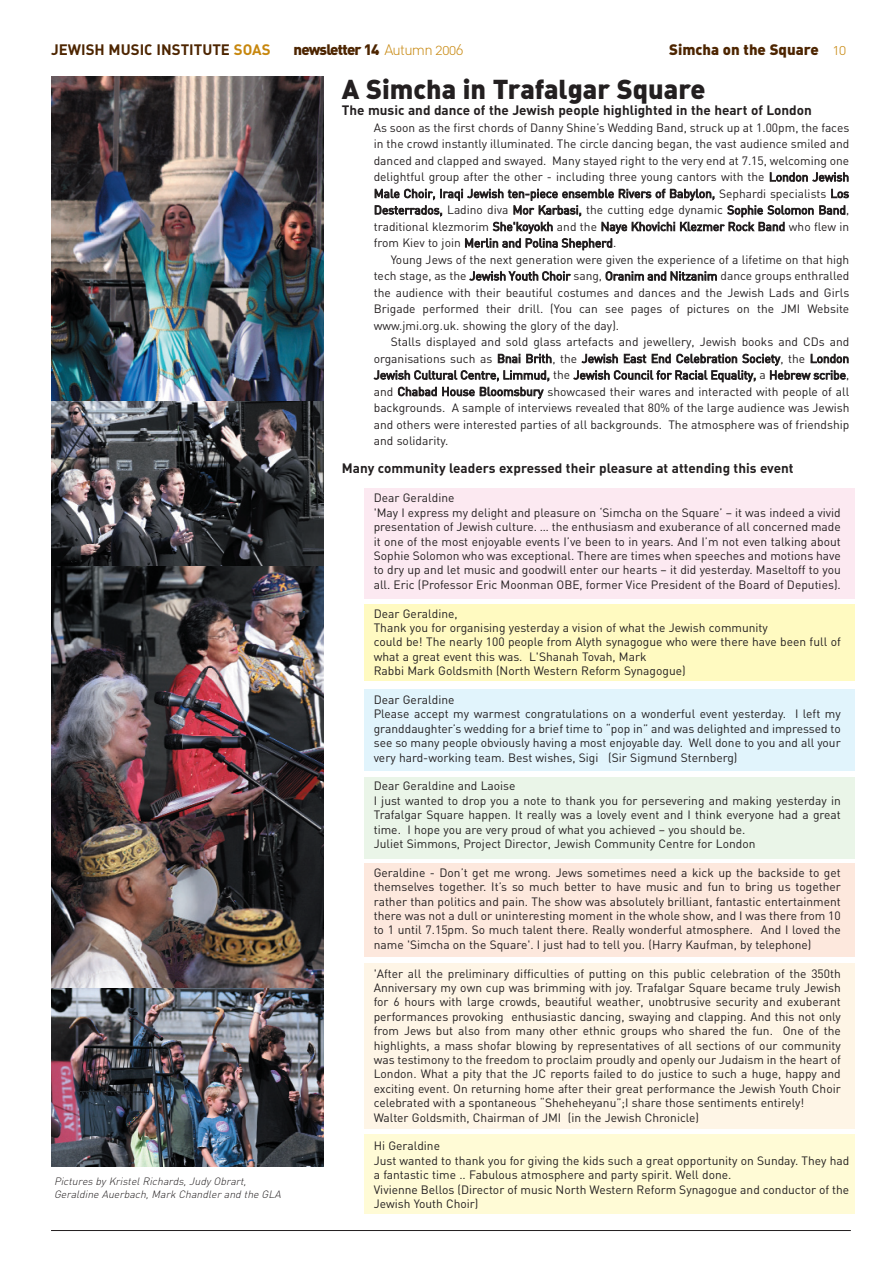
<style>
.page{position:relative;width:893px;height:1263px;background:#fff}
.page>*{position:absolute;margin:0;border:0;box-sizing:border-box;transform-origin:0 0}
.t1{font:27px "DIN Black Alternate";color:#231f20}
.t2{font:15px "DIN Bold Alternate";color:#4d2500}
.t3{font:900 15px "DIN";letter-spacing:-.055em;color:#4d2500}
.t4{font:15px "DIN Black Alternate";color:#4d2500}
.t5{font:700 13.5px "DIN";color:#231f20}
.t6{font:13.5px "DIN Bold Alternate";color:#231f20}
.t7{font:12px/14.4px "DIN";color:#231f20}
.t8{font:italic 300 10.5px/12.6px "DIN";color:#231f20}
.s1{color:#c7870e}
.s2{font-family:"DIN Light Alternate";font-weight:400;color:#c7870e}
.s3{font-family:"DIN Light Alternate";color:#c7870e}
</style>
<div class="page">
<div style="left:364px;top:488px;width:490px;height:110px;background:#fce9f1"></div>
<div style="left:364px;top:604px;width:490px;height:77px;background:#fffac1"></div>
<div style="left:364px;top:690px;width:490px;height:81px;background:#e1f4fc"></div>
<div style="left:364px;top:777px;width:490px;height:81px;background:#eaf5e8"></div>
<div style="left:364px;top:863px;width:490px;height:94px;background:#fde8dd"></div>
<div style="left:364px;top:963px;width:490px;height:166px;background:#fef5e6"></div>
<div style="left:364px;top:1134px;width:490px;height:80px;background:#fffbd6"></div>
<hr style="left:51px;top:1230px;width:799px;height:1px;background:#231f20">
<img style="left:51px;top:77px;width:272px;height:324px">
<img style="left:51px;top:565px;width:272px;height:423px">
<img style="left:51px;top:988px;width:272px;height:179px">
<img style="left:51px;top:401px;width:272px;height:164px">
<p class="t2" style="left:51px;top:44px;width:221px">JEWISH MUSIC INSTITUTE <span class="s1">SOAS</span></p>
<p class="t3" style="left:293px;top:44px;width:172px">newsletter 14 <span class="s2">Autumn 2006</span></p>
<p class="t4" style="left:669px;top:44px;width:179px">Simcha on the Square <span class="s3">10</span></p>
<h1 class="t1" style="left:342px;top:80px;width:365px">A Simcha in Trafalgar Square</h1>
<p class="t5" style="left:342px;top:106px;width:471px">The music and dance of the Jewish people highlighted in the heart of London</p>
<p class="t7" style="left:374px;top:121px;width:477px;line-height:16.5px;text-align:justify">As soon as the first chords of Danny Shine’s Wedding Band, struck up at 1.00pm, the faces in the crowd instantly illuminated. The circle dancing began, the vast audience smiled and danced and clapped and swayed. Many stayed right to the very end at 7.15, welcoming one delightful group after the other - including three young cantors with the London Jewish Male Choir, Iraqi Jewish ten-piece ensemble Rivers of Babylon, Sephardi specialists Los Desterrados, Ladino diva Mor Karbasi, the cutting edge dynamic Sophie Solomon Band, traditional klezmorim She'koyokh and the Naye Khovichi Klezmer Rock Band who flew in from Kiev to join Merlin and Polina Shepherd.</p>
<p class="t7" style="left:374px;top:253px;width:477px;line-height:16.5px;text-align:justify;text-indent:17px">Young Jews of the next generation were given the experience of a lifetime on that high tech stage, as the Jewish Youth Choir sang, Oranim and Nitzanim dance groups enthralled the audience with their beautiful costumes and dances and the Jewish Lads and Girls Brigade performed their drill. (You can see pages of pictures on the JMI Website www.jmi.org.uk. showing the glory of the day).</p>
<p class="t7" style="left:374px;top:335px;width:477px;line-height:16.5px;text-align:justify;text-indent:17px">Stalls displayed and sold glass artefacts and jewellery, Jewish books and CDs and organisations such as Bnai Brith, the Jewish East End Celebration Society, the London Jewish Cultural Centre, Limmud, the Jewish Council for Racial Equality, a Hebrew scribe, and Chabad House Bloomsbury showcased their wares and interacted with people of all backgrounds. A sample of interviews revealed that 80% of the large audience was Jewish and others were interested parties of all backgrounds. The atmosphere was of friendship and solidarity.</p>
<p class="t6" style="left:342px;top:464px;width:453px">Many community leaders expressed their pleasure at attending this event</p>
<p class="t7" style="left:374px;top:492px;width:468px">Dear Geraldine<br>'May I express my delight and pleasure on ‘Simcha on the Square’ – it was indeed a vivid presentation of Jewish culture. … the enthusiasm and exuberance of all concerned made it one of the most enjoyable events I’ve been to in years. And I’m not even talking about Sophie Solomon who was exceptional. There are times when speeches and motions have to dry up and let music and goodwill enter our hearts – it did yesterday. Maseltoff to you all. Eric (Professor Eric Moonman OBE, former Vice President of the Board of Deputies).</p>
<p class="t7" style="left:374px;top:608px;width:468px">Dear Geraldine,<br>Thank you for organising yesterday a vision of what the Jewish community<br>could be! The nearly 100 people from Alyth synagogue who were there have been full of what a great event this was. L'Shanah Tovah, Mark<br>Rabbi Mark Goldsmith (North Western Reform Synagogue)</p>
<p class="t7" style="left:374px;top:694px;width:468px">Dear Geraldine<br>Please accept my warmest congratulations on a wonderful event yesterday. I left my granddaughter’s wedding for a brief time to “pop in” and was delighted and impressed to see so many people obviously having a most enjoyable day. Well done to you and all your very hard-working team. Best wishes, Sigi (Sir Sigmund Sternberg)</p>
<p class="t7" style="left:374px;top:780px;width:468px">Dear Geraldine and Laoise<br>I just wanted to drop you a note to thank you for persevering and making yesterday in Trafalgar Square happen. It really was a lovely event and I think everyone had a great time. I hope you are very proud of what you achieved – you should be.<br>Juliet Simmons, Project Director, Jewish Community Centre for London</p>
<p class="t7" style="left:374px;top:867px;width:468px;text-align:justify">Geraldine - Don’t get me wrong. Jews sometimes need a kick up the backside to get themselves together. It’s so much better to have music and fun to bring us together rather than politics and pain. The show was absolutely brilliant, fantastic entertainment there was not a dull or uninteresting moment in the whole show, and I was there from 10 to 1 until 7.15pm. So much talent there. Really wonderful atmosphere. And I loved the name 'Simcha on the Square'. I just had to tell you. (Harry Kaufman, by telephone)</p>
<p class="t7" style="left:374px;top:968px;width:468px">'After all the preliminary difficulties of putting on this public celebration of the 350th Anniversary my own cup was brimming with joy. Trafalgar Square became truly Jewish for 6 hours with large crowds, beautiful weather, unobtrusive security and exuberant performances provoking enthusiastic dancing, swaying and clapping. And this not only from Jews but also from many other ethnic groups who shared the fun. One of the highlights, a mass shofar blowing by representatives of all sections of our community was testimony to the freedom to proclaim proudly and openly our Judaism in the heart of London. What a pity that the JC reports failed to do justice to such a huge, happy and exciting event. On returning home after their great performance the Jewish Youth Choir celebrated with a spontaneous “Sheheheyanu”;I share those sentiments entirely!<br>Walter Goldsmith, Chairman of JMI (in the Jewish Chronicle)</p>
<p class="t7" style="left:374px;top:1140px;width:477px">Hi Geraldine<br>Just wanted to thank you for giving the kids such a great opportunity on Sunday. They had a fantastic time .. Fabulous atmosphere and party spirit. Well done.<br>Vivienne Bellos (Director of music North Western Reform Synagogue and conductor of the Jewish Youth Choir)</p>
<p class="t8" style="left:54px;top:1176px;width:230px">Pictures by Kristel Richards, Judy Obrart,<br>Geraldine Auerbach, Mark Chandler and the GLA</p>
</div>
